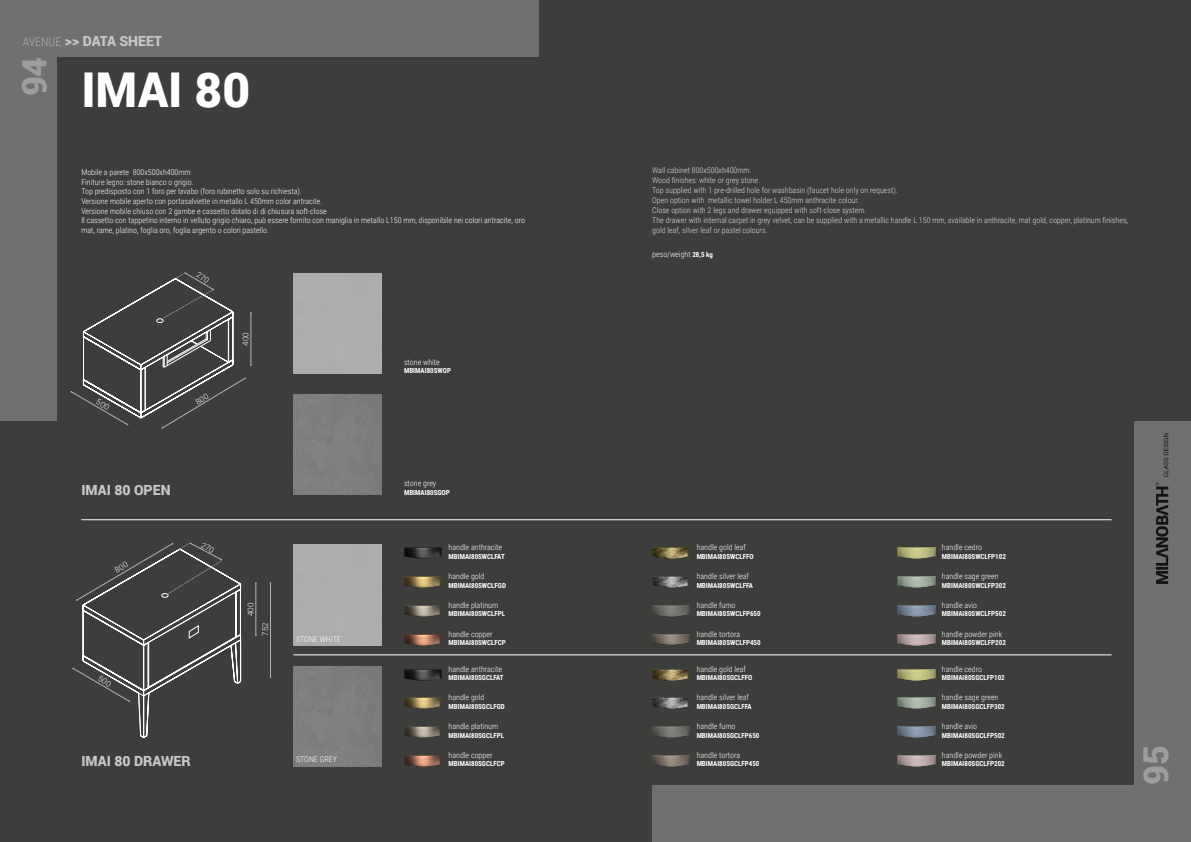
<style>
.page{position:relative;width:1191px;height:842px;background:#3d3d3c}
.page>*{position:absolute;margin:0;border:0;box-sizing:border-box;transform-origin:0 0}
.t1{font:900 48px "Roboto";color:#fff}
.t2{font:900 34.4px "Roboto";color:#9d9d9d}
.t3{font:900 14px "Roboto";color:#c7c7c6}
.t4{font:300 8px/9.6px "Roboto Condensed";color:#fff}
.t5{font:300 8px/10px "Roboto Condensed";color:#dadada}
.t6{font:300 8px "Roboto";color:#fff}
.t7{font:700 7px "Roboto Condensed";color:#fff}
.s1{font-family:"Roboto Condensed";font-weight:300;font-size:12px;color:#aeaeae}
.s2{font-weight:700;font-size:7px}
</style>
<div class="page">
<div style="left:293px;top:545px;width:89px;height:100px;background:#adadad"></div>
<div style="left:293px;top:666px;width:89px;height:100px;background:#7e7e7e"></div>
<div style="left:293px;top:273px;width:89px;height:100px;background:#adadad"></div>
<div style="left:293px;top:394px;width:89px;height:101px;background:#7e7e7e"></div>
<img style="left:897px;top:634px;width:38px;height:11px">
<img style="left:897px;top:756px;width:38px;height:10px">
<img style="left:897px;top:605px;width:38px;height:11px">
<img style="left:897px;top:727px;width:38px;height:11px">
<img style="left:897px;top:577px;width:38px;height:10px">
<img style="left:897px;top:698px;width:38px;height:11px">
<img style="left:897px;top:548px;width:38px;height:11px">
<img style="left:897px;top:669px;width:38px;height:11px">
<img style="left:652px;top:634px;width:38px;height:11px">
<img style="left:652px;top:756px;width:38px;height:10px">
<img style="left:652px;top:605px;width:38px;height:11px">
<img style="left:652px;top:727px;width:38px;height:11px">
<img style="left:652px;top:577px;width:37px;height:10px">
<img style="left:652px;top:698px;width:37px;height:11px">
<img style="left:652px;top:548px;width:38px;height:11px">
<img style="left:652px;top:669px;width:38px;height:11px">
<img style="left:404px;top:634px;width:38px;height:11px">
<img style="left:404px;top:756px;width:38px;height:10px">
<img style="left:404px;top:548px;width:38px;height:11px">
<img style="left:404px;top:669px;width:38px;height:11px">
<img style="left:404px;top:605px;width:37px;height:11px">
<img style="left:404px;top:727px;width:37px;height:11px">
<img style="left:404px;top:577px;width:38px;height:10px">
<img style="left:404px;top:698px;width:38px;height:11px">
<div style="left:0;top:0;width:539px;height:57px;background:#70706f"></div>
<div style="left:652px;top:785px;width:539px;height:57px;background:#70706f"></div>
<div style="left:0;top:0;width:57px;height:421px;background:#70706f"></div>
<div style="left:1134px;top:421px;width:57px;height:421px;background:#70706f"></div>
<svg style="left:1155px;top:434px;width:13px;height:150px"></svg>
<hr style="left:256px;top:583px;width:1px;height:52px;background:#b2b2b2">
<hr style="left:270px;top:583px;width:1px;height:94px;background:#b2b2b2">
<hr style="left:81px;top:519px;width:1030px;height:1px;background:#fff">
<hr style="left:293px;top:655px;width:818px;height:1px;background:#fff">
<svg style="left:72px;top:542px;width:169px;height:196px"></svg>
<svg style="left:70px;top:272px;width:182px;height:157px"></svg>
<h3 class="t3" style="left:23px;top:31px;width:141px"><span class="s1">AVENUE</span> &gt;&gt; DATA SHEET</h3>
<h2 class="t2" style="left:10px;top:96px;width:41px;rotate:-90deg">94</h2>
<h1 class="t1" style="left:81px;top:56px;width:170px">IMAI 80</h1>
<p class="t4" style="left:81px;top:167px;width:445px">Mobile a parete 800x500xh400mm<br>Finiture legno: stone bianco o grigio.<br>Top predisposto con 1 foro per lavabo (foro rubinetto solo su richiesta).<br>Versione mobile aperto con portasalviette in metallo L 450mm color antracite.<br>Versione mobile chiuso con 2 gambe e cassetto dotato di di chiusura soft-close<br>Il cassetto con tappetino interno in velluto grigio chiaro, può essere fornito con maniglia in metallo L150 mm, disponibile nei colori antracite, oro mat, rame, platino, foglia oro, foglia argento o colori pastello.</p>
<p class="t5" style="left:652px;top:165px;width:477px">Wall cabinet 800x500xh400mm.<br>Wood finishes: white or grey stone.<br>Top supplied with 1 pre-drilled hole for washbasin (faucet hole only on request).<br>Open option with metallic towel holder L 450mm anthracite colour.<br>Close option with 2 legs and drawer equipped with soft-close system.<br>The drawer with internal carpet in grey velvet, can be supplied with a metallic handle L 150 mm, available in anthracite, mat gold, copper, platinum finishes, gold leaf, silver leaf or pastel colours.</p>
<p class="t6" style="left:240px;top:346px;width:15px;rotate:-90deg">400</p>
<p class="t4" style="left:404px;top:357px;width:37px">stone white</p>
<p class="t7" style="left:404px;top:366px;width:48px">MBIMAI80SWOP</p>
<p class="t4" style="left:652px;top:249px;width:62px">peso/weight <span class="s2">28,5 kg</span></p>
<h3 class="t3" style="left:81px;top:480px;width:91px">IMAI 80 OPEN</h3>
<h3 class="t3" style="left:81px;top:752px;width:111px">IMAI 80 DRAWER</h3>
<p class="t6" style="left:245px;top:616px;width:15px;rotate:-90deg">400</p>
<p class="t6" style="left:260px;top:636px;width:15px;rotate:-90deg">752</p>
<p class="t4" style="left:296px;top:634px;width:46px">STONE WHITE</p>
<p class="t4" style="left:296px;top:754px;width:42px">STONE GREY</p>
<p class="t4" style="left:404px;top:478px;width:34px">stone grey</p>
<p class="t7" style="left:404px;top:487px;width:47px">MBIMAI80SGOP</p>
<p class="t4" style="left:448px;top:542px;width:55px">handle anthracite</p>
<p class="t7" style="left:448px;top:551px;width:58px">MBIMAI80SWCLFAT</p>
<p class="t4" style="left:448px;top:571px;width:37px">handle gold</p>
<p class="t7" style="left:448px;top:580px;width:59px">MBIMAI80SWCLFGD</p>
<p class="t4" style="left:448px;top:600px;width:51px">handle platinum</p>
<p class="t7" style="left:448px;top:609px;width:58px">MBIMAI80SWCLFPL</p>
<p class="t4" style="left:448px;top:629px;width:45px">handle copper</p>
<p class="t7" style="left:448px;top:638px;width:59px">MBIMAI80SWCLFCP</p>
<p class="t4" style="left:448px;top:664px;width:55px">handle anthracite</p>
<p class="t7" style="left:448px;top:673px;width:57px">MBIMAI80SGCLFAT</p>
<p class="t4" style="left:448px;top:692px;width:37px">handle gold</p>
<p class="t7" style="left:448px;top:701px;width:58px">MBIMAI80SGCLFGD</p>
<p class="t4" style="left:448px;top:721px;width:51px">handle platinum</p>
<p class="t7" style="left:448px;top:730px;width:57px">MBIMAI80SGCLFPL</p>
<p class="t4" style="left:448px;top:750px;width:45px">handle copper</p>
<p class="t7" style="left:448px;top:759px;width:58px">MBIMAI80SGCLFCP</p>
<p class="t4" style="left:696px;top:542px;width:51px">handle gold leaf</p>
<p class="t7" style="left:696px;top:551px;width:58px">MBIMAI80SWCLFFO</p>
<p class="t4" style="left:942px;top:542px;width:41px">handle cedro</p>
<p class="t7" style="left:942px;top:551px;width:65px">MBIMAI80SWCLFP102</p>
<p class="t4" style="left:696px;top:571px;width:54px">handle silver leaf</p>
<p class="t7" style="left:696px;top:580px;width:58px">MBIMAI80SWCLFFA</p>
<p class="t4" style="left:942px;top:571px;width:58px">handle sage green</p>
<p class="t7" style="left:942px;top:580px;width:65px">MBIMAI80SWCLFP302</p>
<p class="t4" style="left:696px;top:600px;width:40px">handle fumo</p>
<p class="t7" style="left:696px;top:609px;width:65px">MBIMAI80SWCLFP650</p>
<p class="t4" style="left:942px;top:600px;width:37px">handle avio</p>
<p class="t7" style="left:942px;top:609px;width:65px">MBIMAI80SWCLFP502</p>
<p class="t4" style="left:696px;top:629px;width:45px">handle tortora</p>
<p class="t7" style="left:696px;top:638px;width:65px">MBIMAI80SWCLFP450</p>
<p class="t4" style="left:942px;top:629px;width:62px">handle powder pink</p>
<p class="t7" style="left:942px;top:638px;width:65px">MBIMAI80SWCLFP202</p>
<p class="t4" style="left:696px;top:664px;width:51px">handle gold leaf</p>
<p class="t7" style="left:696px;top:673px;width:57px">MBIMAI80SGCLFFO</p>
<p class="t4" style="left:942px;top:664px;width:41px">handle cedro</p>
<p class="t7" style="left:942px;top:673px;width:64px">MBIMAI80SGCLFP102</p>
<p class="t4" style="left:696px;top:692px;width:54px">handle silver leaf</p>
<p class="t7" style="left:696px;top:701px;width:57px">MBIMAI80SGCLFFA</p>
<p class="t4" style="left:942px;top:692px;width:58px">handle sage green</p>
<p class="t7" style="left:942px;top:701px;width:64px">MBIMAI80SGCLFP302</p>
<p class="t4" style="left:696px;top:721px;width:40px">handle fumo</p>
<p class="t7" style="left:696px;top:730px;width:64px">MBIMAI80SGCLFP650</p>
<p class="t4" style="left:942px;top:721px;width:37px">handle avio</p>
<p class="t7" style="left:942px;top:730px;width:64px">MBIMAI80SGCLFP502</p>
<p class="t4" style="left:696px;top:750px;width:45px">handle tortora</p>
<p class="t7" style="left:696px;top:759px;width:64px">MBIMAI80SGCLFP450</p>
<p class="t4" style="left:942px;top:750px;width:62px">handle powder pink</p>
<p class="t7" style="left:942px;top:759px;width:64px">MBIMAI80SGCLFP202</p>
<h2 class="t2" style="left:1131px;top:785px;width:41px;rotate:-90deg">95</h2>
</div>
